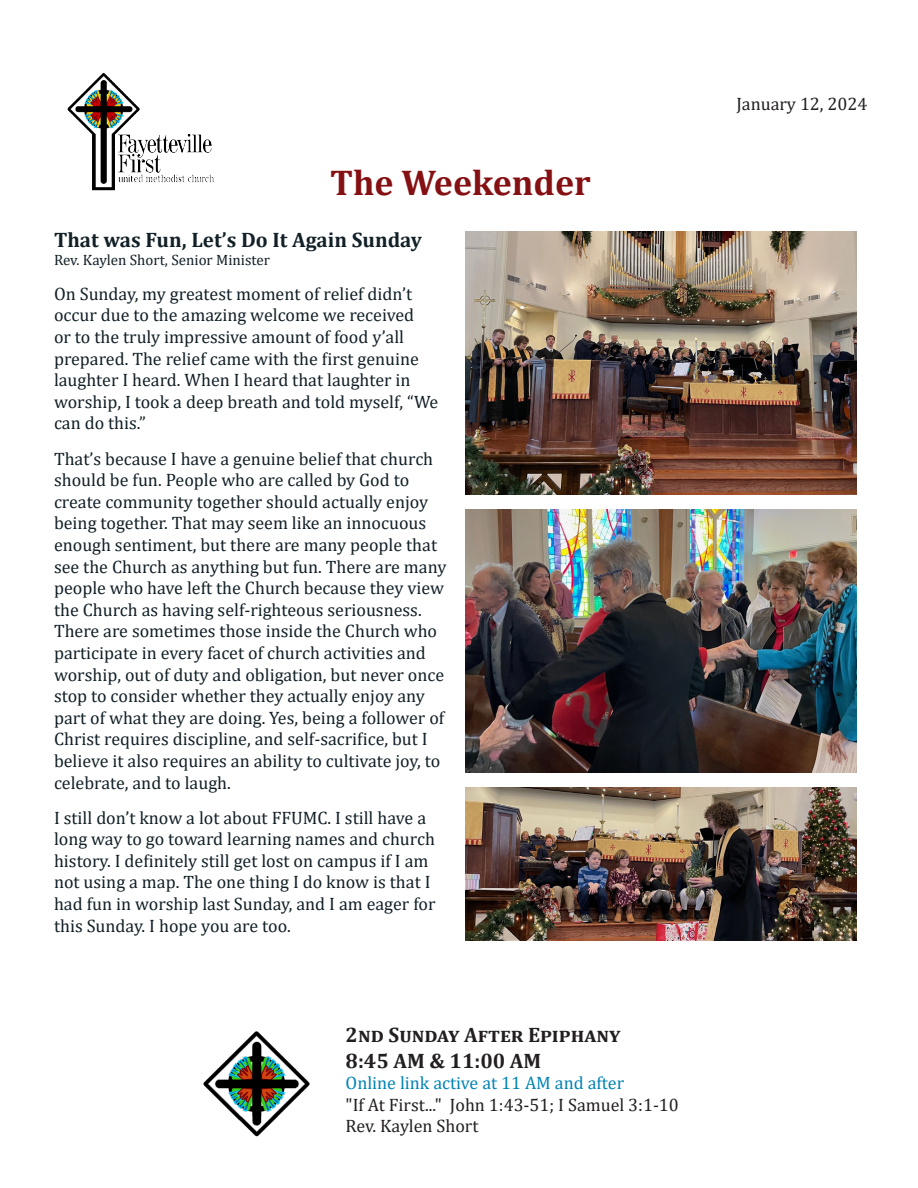
<style>
.page{position:relative;width:918px;height:1188px;background:#fff}
.page>*{position:absolute;margin:0;border:0;box-sizing:border-box;transform-origin:0 0}
.t1{font:700 36px "Cambria";color:#851014}
.t2{font:700 21px "Cambria";color:#231f20}
.t3{font:700 21px "Cambria";color:#122027}
.t4{font:18px/21.6px "Cambria";color:#122027}
.t5{font:18px "Cambria";color:#231f20}
.t6{font:18px "Cambria";color:#0084b4}
.t7{font:15px "Cambria";color:#122027}
</style>
<div class="page">
<img style="left:67px;top:72px;width:147px;height:119px">
<img style="left:465px;top:232px;width:391px;height:263px">
<img style="left:465px;top:510px;width:391px;height:262px">
<img style="left:465px;top:788px;width:391px;height:152px">
<img style="left:203px;top:1031px;width:107px;height:106px">
<p class="t1" style="left:330px;top:157px;width:262px">The Weekender</p>
<p class="t3" style="left:54px;top:225px;width:369px">That was Fun, Let’s Do It Again Sunday</p>
<p class="t7" style="left:54px;top:251px;width:217px">Rev. Kaylen Short, Senior Minister</p>
<p class="t4" style="left:54px;top:283px;width:386px">On Sunday, my greatest moment of relief didn’t occur due to the amazing welcome we received<br>or to the truly impressive amount of food y’all prepared. The relief came with the first genuine laughter I heard. When I heard that laughter in worship, I took a deep breath and told myself, “We can do this.”</p>
<p class="t4" style="left:54px;top:447px;width:394px">That’s because I have a genuine belief that church should be fun. People who are called by God to create community together should actually enjoy being together. That may seem like an innocuous enough sentiment, but there are many people that see the Church as anything but fun. There are many people who have left the Church because they view the Church as having self-righteous seriousness.<br>There are sometimes those inside the Church who participate in every facet of church activities and worship, out of duty and obligation, but never once stop to consider whether they actually enjoy any part of what they are doing. Yes, being a follower of Christ requires discipline, and self-sacrifice, but I believe it also requires an ability to cultivate joy, to celebrate, and to laugh.</p>
<p class="t4" style="left:54px;top:807px;width:383px">I still don’t know a lot about FFUMC. I still have a long way to go toward learning names and church history. I definitely still get lost on campus if I am not using a map. The one thing I do know is that I had fun in worship last Sunday, and I am eager for this Sunday. I hope you are too.</p>
<p class="t2" style="left:346px;top:1020px;width:276px">2nd Sunday After Epiphany</p>
<p class="t2" style="left:346px;top:1046px;width:197px">8:45 AM &amp; 11:00 AM</p>
<p class="t6" style="left:346px;top:1072px;width:280px">Online link active at 11 AM and after</p>
<p class="t5" style="left:346px;top:1094px;width:335px">"If At First..." John 1:43-51; I Samuel 3:1-10</p>
<p class="t5" style="left:346px;top:1116px;width:134px">Rev. Kaylen Short</p>
<p class="t5" style="left:736px;top:93px;width:133px">January 12, 2024</p>
</div>
